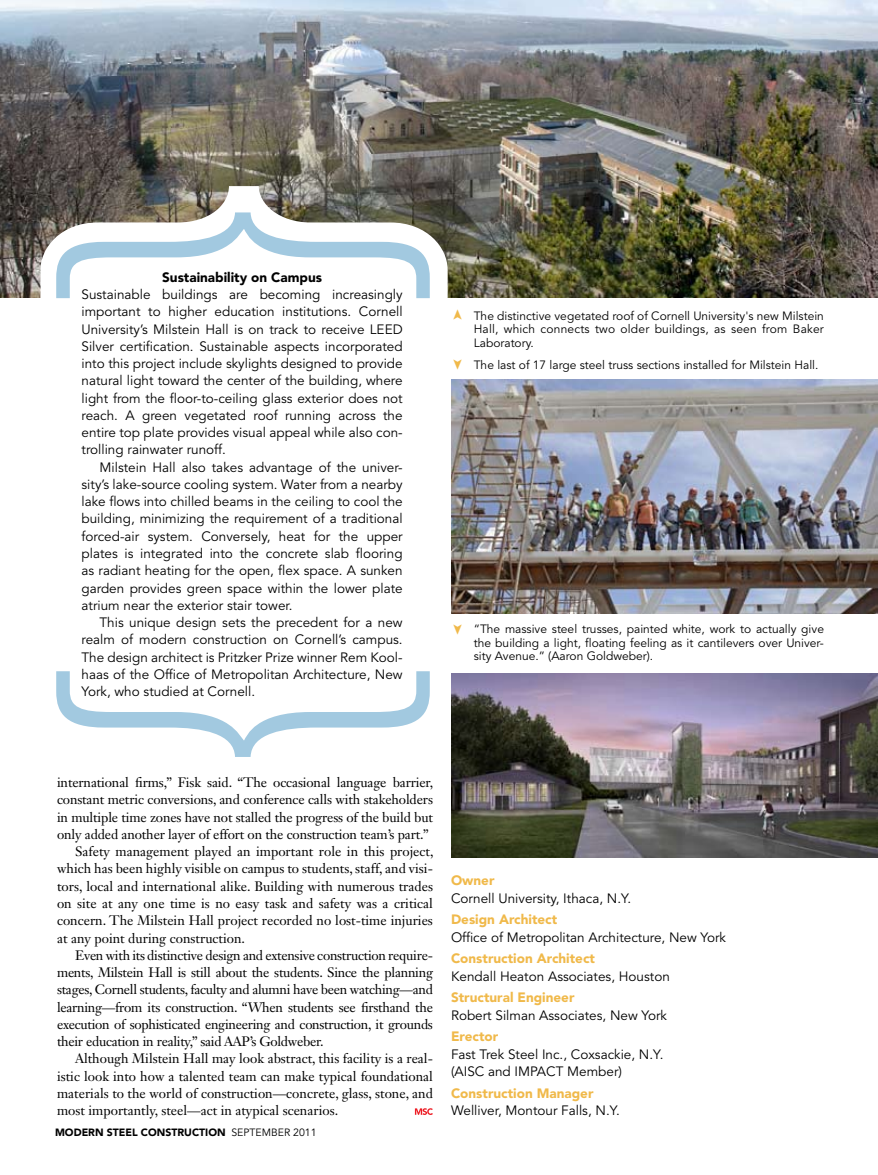
<style>
.page{position:relative;width:878px;height:1175px;background:#fff}
.page>*{position:absolute;margin:0;border:0;box-sizing:border-box;transform-origin:0 0}
.t1{font:100 408px "Helvetica Neue LT";color:#a2c9e0}
.t2{font:13.5px/17.2px "Avenir LT Std";color:#000}
.t3{font:13.5px "Janson Text LT Std";letter-spacing:-.01em;color:#000}
.t4{font:900 13.5px "Avenir LT Std";color:#f0b94a}
.t5{font:900 13.5px "Avenir LT Std";color:#000}
.t6{font:12px/13.5px "Avenir LT Std";color:#000;text-align:justify}
.t7{font:900 10.5px "Avenir LT Std";color:#000}
.s1{font-weight:400}
</style>
<div class="page">
<img style="left:452px;top:380px;width:426px;height:233px">
<img style="left:452px;top:673px;width:426px;height:184px">
<img style="left:0;top:0;width:878px;height:297px">
<svg style="left:40px;top:186px;width:407px;height:112px"></svg>
<svg style="left:415px;top:1108px;width:18px;height:6px"></svg>
<h1 class="t1" style="left:510px;top:178px;width:614px;rotate:90deg">{ }</h1>
<p class="t5" style="left:162px;top:269px;width:161px">Sustainability on Campus</p>
<p class="t2" style="left:81px;top:286px;width:323px">Sustainable buildings are becoming increasingly important to higher education institutions. Cornell U niversity’s M ilstein Hall is on track to receive LEED Silver certification. Sustainable aspects incorporated into this project include skylights designed to provide natural light toward the center of the building, where light from the floor-to-ceiling glass exterior does not reach. A green vegetated roof running across the entire top plate provides visual appeal while also con&shy;trolling rainwater runoff.</p>
<p class="t2" style="left:81px;top:459px;width:323px;text-align:justify;text-indent:18px">M ilstein Hall also takes advantage of the univer&shy;sity’s lake-source cooling system. Water from a nearby lake flows into chilled beams in the ceiling to cool the building, minimizing the requirement of a traditional forced-air system. Conversely, heat for the upper plates is integrated into the concrete slab flooring as radiant heating for the open, flex space. A sunken garden provides green space within the lower plate atrium near the exterior stair tower.</p>
<p class="t2" style="left:81px;top:614px;width:323px;text-align:justify;text-indent:18px">This unique design sets the precedent for a new realm of modern construction on Cornell’s campus.<br>The design architect is Pritzker Prize winner Rem Kool&shy;haas of the Office of M etropolitan Architecture, New York, who studied at Cornell.</p>
<p class="t3" style="left:57px;top:774px;width:378px">international firms,” Fisk said. “The occasional language barrier,</p>
<p class="t3" style="left:57px;top:791px;width:377px">constant metric conversions, and conference calls with stakeholders</p>
<p class="t3" style="left:57px;top:808px;width:377px">in multiple time zones have not stalled the progress of the build but</p>
<p class="t3" style="left:57px;top:825px;width:373px">only added another layer of effort on the construction team’s part.”</p>
<p class="t3" style="left:75px;top:843px;width:360px">Safety management played an important role in this project,</p>
<p class="t3" style="left:57px;top:860px;width:377px">which has been highly visible on campus to students, staff, and visi-</p>
<p class="t3" style="left:57px;top:877px;width:377px">tors, local and international alike. Building with numerous trades</p>
<p class="t3" style="left:57px;top:894px;width:377px">on site at any one time is no easy task and safety was a critical</p>
<p class="t3" style="left:57px;top:912px;width:377px">concern. The Milstein Hall project recorded no lost-time injuries</p>
<p class="t3" style="left:57px;top:929px;width:189px">at any point during construction.</p>
<p class="t3" style="left:75px;top:946px;width:359px">Even with its distinctive design and extensive construction require-</p>
<p class="t3" style="left:57px;top:963px;width:377px">ments, Milstein Hall is still about the students. Since the planning</p>
<p class="t3" style="left:57px;top:981px;width:377px">stages, Cornell students, faculty and alumni have been watching—and</p>
<p class="t3" style="left:57px;top:998px;width:377px">learning—from its construction. “When students see firsthand the</p>
<p class="t3" style="left:57px;top:1015px;width:377px">execution of sophisticated engineering and construction, it grounds</p>
<p class="t3" style="left:57px;top:1032px;width:268px">their education in reality,” said AAP’s Goldweber.</p>
<p class="t3" style="left:75px;top:1050px;width:359px">Although Milstein Hall may look abstract, this facility is a real-</p>
<p class="t3" style="left:57px;top:1067px;width:377px">istic look into how a talented team can make typical foundational</p>
<p class="t3" style="left:57px;top:1084px;width:377px">materials to the world of construction—concrete, glass, stone, and</p>
<p class="t3" style="left:57px;top:1101px;width:283px">most importantly, steel—act in atypical scenarios.</p>
<p class="t7" style="left:55px;top:1125px;width:263px">MODERN STEEL CONSTRUCTION <span class="s1">september 2011</span></p>
<p class="t6" style="left:474px;top:309px;width:352px">The distinctive vegetated roof of Cornell U niversity's new M ilstein Hall, which connects two older buildings, as seen from Baker Laboratory.</p>
<p class="t6" style="left:474px;top:359px;width:346px">The last of 17 large steel truss sections installed for M ilstein Hall.</p>
<p class="t6" style="left:474px;top:623px;width:352px">“The massive steel trusses, painted white, work to actually give the building a light, floating feeling as it cantilevers over Univer&shy;sity Avenue.” (Aaron Goldweber).</p>
<p class="t4" style="left:451px;top:872px;width:45px">Owner</p>
<p class="t2" style="left:451px;top:889px;width:182px">Cornell U niversity, Ithaca, N.Y.</p>
<p class="t4" style="left:451px;top:911px;width:108px">Design Architect</p>
<p class="t2" style="left:451px;top:928px;width:277px">Office of M etropolitan Architecture, New York</p>
<p class="t4" style="left:451px;top:950px;width:145px">Construction Architect</p>
<p class="t2" style="left:451px;top:967px;width:220px">Kendall Heaton Associates, Houston</p>
<p class="t4" style="left:451px;top:989px;width:125px">Structural Engineer</p>
<p class="t2" style="left:451px;top:1006px;width:218px">Robert Silman Associates, New York</p>
<p class="t4" style="left:451px;top:1028px;width:49px">Erector</p>
<p class="t2" style="left:451px;top:1045px;width:214px">Fast Trek Steel I nc., Coxsackie, N.Y. (AISC and IMPACT M ember)</p>
<p class="t4" style="left:451px;top:1084px;width:144px">Construction Manager</p>
<p class="t2" style="left:451px;top:1102px;width:170px">Welliver, Montour Falls, N.Y.</p>
</div>
